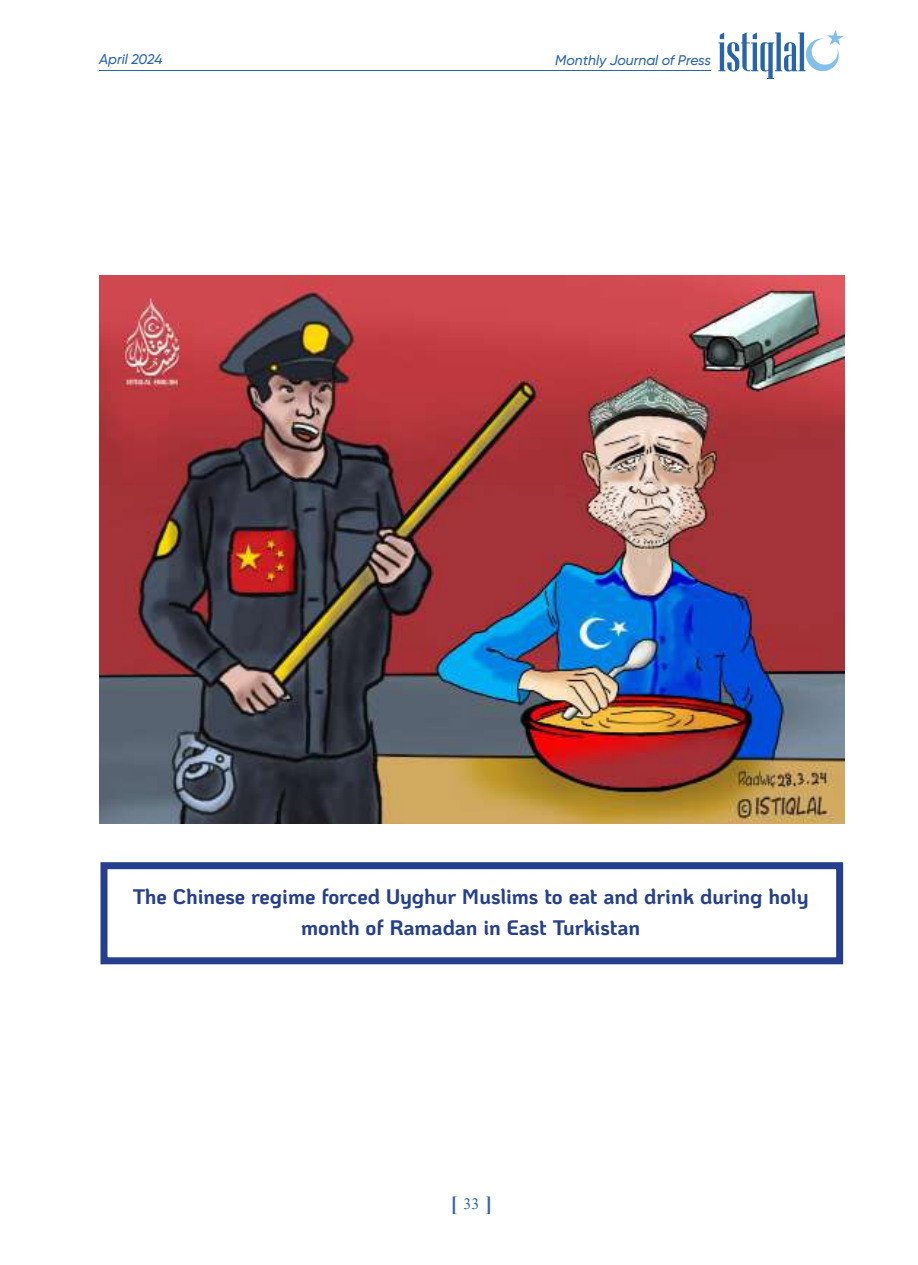
<style>
.page{position:relative;width:918px;height:1265px;background:#fff}
.page>*{position:absolute;margin:0;border:0;box-sizing:border-box;transform-origin:0 0}
.t1{font:700 21px/31.5px "Ko Ho";letter-spacing:-.005em;color:#253f8e;text-align:center}
.t2{font:700 20.12px "Times New Roman";color:#2f65af}
.t3{font:italic 500 14px "Gilroy";color:#2b66ac}
.s1{font-weight:400;font-size:15.75px;color:#2b66af}
</style>
<div class="page">
<hr style="left:99px;top:70px;width:612px;height:1px;background:#2b66ac">
<svg style="left:718px;top:30px;width:125px;height:49px"></svg>
<div style="left:100px;top:862px;width:743px;height:102px;border:7px solid #253f8e"></div>
<img style="left:99px;top:276px;width:745px;height:548px">
<p class="t3" style="left:99px;top:51px;width:65px">April 2024</p>
<p class="t3" style="left:555px;top:51px;width:157px">Monthly Journal of Press</p>
<p class="t1" style="left:133px;top:881px;width:677px">The Chinese regime forced Uyghur Muslims to eat and drink during holy month of Ramadan in East Turkistan</p>
<p class="t2" style="left:451px;top:1189px;width:43px">[ <span class="s1">33</span> ]</p>
</div>
